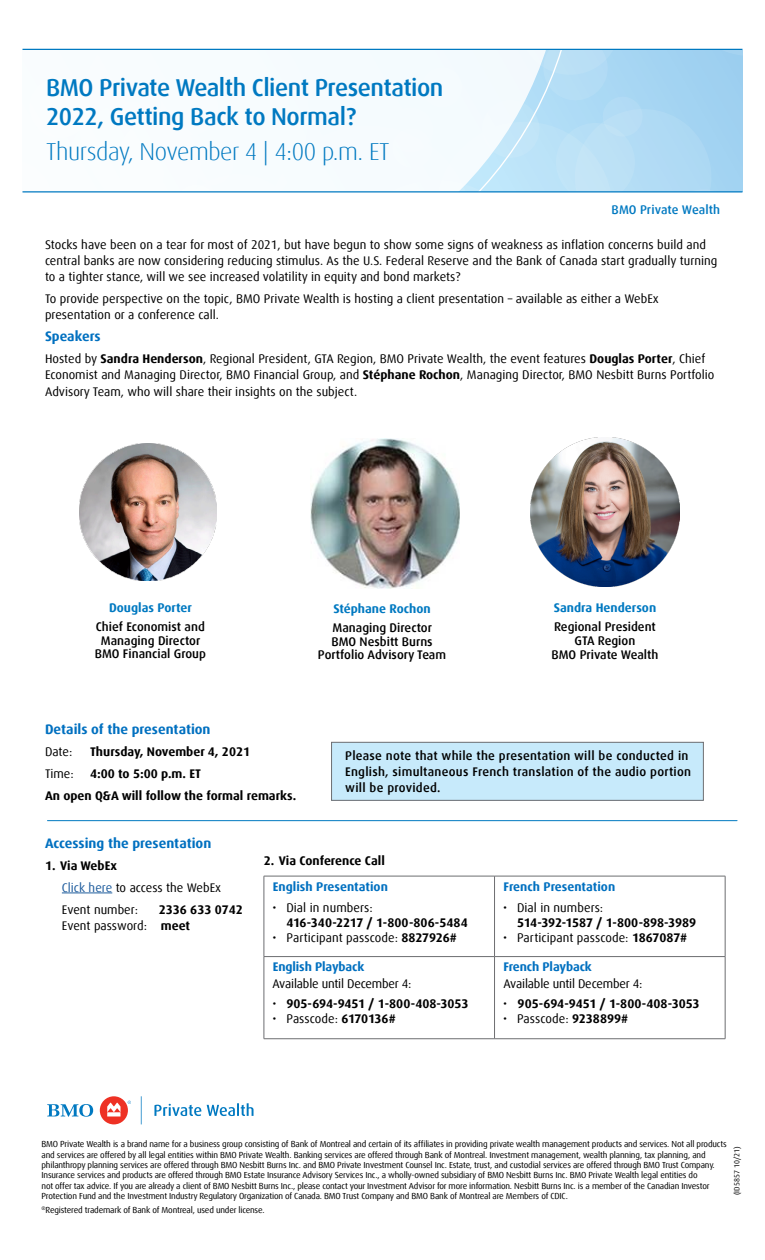
<style>
.page{position:relative;width:765px;height:1260px;background:#fff}
.page>*{position:absolute;margin:0;border:0;box-sizing:border-box;transform-origin:0 0}
.t1{font:500 24.38px/28.8px "Dax Offc Pro";letter-spacing:-.02em;color:#0079c1}
.t2{font:300 24.38px "Dax Offc Pro";letter-spacing:-.02em;color:#0079c1}
.t3{font:700 13.75px "Dax Offc Pro";color:#0070c0}
.t4{font:12.5px/16.2px "Dax Offc Pro";color:#000}
.t5{font:700 12.5px/21.9px "Dax Offc Pro";color:#000}
.t6{font:500 12.5px/13.8px "Dax Offc Pro";color:#000;text-align:center}
.t7{font:500 12.5px/16.2px "Dax Offc Pro";letter-spacing:.02em;color:#000}
.t8{font:700 12.5px "Dax Offc Pro";letter-spacing:-.005em;color:#0070c0}
.t9{font:700 12.5px "Dax Offc Pro";color:#0079c1}
.t10{font:500 12.5px "Dax Offc Pro";letter-spacing:.005em;color:#0079c1}
.t11{font:8.75px/10.4px "Dax Offc Pro";letter-spacing:-.02em;color:#000}
.t12{font:7.5px "Dax Offc Pro";color:#000}
.s1{font-weight:700}
.s2{color:#215e9e}
.s3{font-weight:400}
</style>
<div class="page">
<svg style="left:579px;top:50px;width:163px;height:141px"></svg>
<svg style="left:22px;top:48px;width:557px;height:145px"></svg>
<hr style="left:22px;top:49px;width:720px;height:1px;background:#0079c1">
<hr style="left:22px;top:191px;width:720px;height:1px;background:#0079c1">
<hr style="left:62px;top:893px;width:50px;height:1px;background:#215e9e">
<hr style="left:264px;top:876px;width:231px;height:1px;background:#6d6e71">
<hr style="left:264px;top:876px;width:1px;height:80px;background:#6d6e71">
<hr style="left:495px;top:876px;width:230px;height:1px;background:#6d6e71">
<hr style="left:494px;top:876px;width:1px;height:80px;background:#6d6e71">
<hr style="left:725px;top:876px;width:1px;height:80px;background:#6d6e71">
<hr style="left:264px;top:956px;width:231px;height:1px;background:#6d6e71">
<hr style="left:264px;top:957px;width:1px;height:82px;background:#6d6e71">
<hr style="left:495px;top:956px;width:230px;height:1px;background:#6d6e71">
<hr style="left:494px;top:957px;width:1px;height:82px;background:#6d6e71">
<hr style="left:725px;top:957px;width:1px;height:82px;background:#6d6e71">
<hr style="left:264px;top:1039px;width:231px;height:1px;background:#6d6e71">
<hr style="left:495px;top:1039px;width:230px;height:1px;background:#6d6e71">
<div style="left:332px;top:742px;width:371px;height:58px;background:#c7eafb"></div>
<div style="left:331px;top:742px;width:373px;height:59px;border:1px solid #6d6e71"></div>
<hr style="left:47px;top:820px;width:690px;height:1px;background:#0079c1">
<div style="left:100px;top:1096px;width:28px;height:28px;background:#ee3124;border-radius:50%"></div>
<svg style="left:107px;top:1103px;width:14px;height:14px"></svg>
<svg style="left:154px;top:1104px;width:47px;height:12px"></svg>
<svg style="left:207px;top:1103px;width:47px;height:13px"></svg>
<svg style="left:47px;top:1104px;width:46px;height:13px"></svg>
<svg style="left:141px;top:1096px;width:1px;height:28px"></svg>
<img style="left:80px;top:444px;width:136px;height:137px">
<img style="left:531px;top:438px;width:148px;height:148px">
<img style="left:310px;top:439px;width:150px;height:149px">
<h1 class="t1" style="left:46px;top:74px;width:399px">BMO Private Wealth Client Presentation<br>2022, Getting Back to Normal?</h1>
<h1 class="t2" style="left:46px;top:136px;width:345px">Thursday, November 4 | 4:00 p.m. ET</h1>
<h3 class="t10" style="left:612px;top:202px;width:110px">BMO Private Wealth</h3>
<p class="t4" style="left:45px;top:236px;width:674px">Stocks have been on a tear for most of 2021, but have begun to show some signs of weakness as inflation concerns build and central banks are now considering reducing stimulus. As the U.S. Federal Reserve and the Bank of Canada start gradually turning to a tighter stance, will we see increased volatility in equity and bond markets?</p>
<h3 class="t4" style="left:45px;top:291px;width:615px">To provide perspective on the topic, BMO Private Wealth is hosting a client presentation – available as either a WebEx presentation or a conference call.</h3>
<h2 class="t3" style="left:45px;top:328px;width:57px">Speakers</h2>
<p class="t4" style="left:45px;top:351px;width:671px">Hosted by <span class="s1">Sandra Henderson</span>, Regional President, GTA Region, BMO Private Wealth, the event features <span class="s1">Douglas Porter</span>, Chief<br>Economist and Managing Director, BMO Financial Group, and <span class="s1">Stéphane Rochon</span>, Managing Director, BMO Nesbitt Burns Portfolio<br>Advisory Team, who will share their insights on the subject.</p>
<h3 class="t9" style="left:109px;top:599px;width:84px">Douglas Porter</h3>
<h3 class="t6" style="left:95px;top:620px;width:113px">Chief Economist and<br>Managing Director<br>BMO Financial Group</h3>
<h3 class="t9" style="left:333px;top:600px;width:99px">Stéphane Rochon</h3>
<h3 class="t6" style="left:318px;top:621px;width:130px">Managing Director<br>BMO Nesbitt Burns<br>Portfolio Advisory Team</h3>
<h3 class="t9" style="left:554px;top:599px;width:104px">Sandra Henderson</h3>
<h3 class="t6" style="left:552px;top:620px;width:108px">Regional President<br>GTA Region<br>BMO Private Wealth</h3>
<h2 class="t3" style="left:45px;top:721px;width:167px">Details of the presentation</h2>
<h3 class="t4" style="left:45px;top:744px;width:29px">Date:</h3>
<h3 class="t5" style="left:90px;top:741px;width:162px">Thursday, November 4, 2021</h3>
<h3 class="t4" style="left:45px;top:766px;width:30px">Time:</h3>
<h3 class="t7" style="left:345px;top:748px;width:347px">Please note that while the presentation will be conducted in<br>English, simultaneous French translation of the audio portion will be provided.</h3>
<h3 class="t5" style="left:45px;top:763px;width:253px;text-indent:45px">4:00 to 5:00 p.m. ET<br>An open Q&amp;A will follow the formal remarks.</h3>
<h2 class="t3" style="left:45px;top:835px;width:168px">Accessing the presentation</h2>
<h3 class="t4" style="left:62px;top:855px;width:161px;line-height:21.9px;text-indent:-17px"><span class="s1">1. Via WebEx<br></span><span class="s2">Click here</span> to access the WebEx<br>Event number:</h3>
<h3 class="t5" style="left:264px;top:850px;width:123px">2. Via Conference Call</h3>
<h3 class="t8" style="left:273px;top:878px;width:117px">English Presentation</h3>
<h3 class="t4" style="left:273px;top:899px;width:101px">• Dial in numbers:</h3>
<h3 class="t5" style="left:286px;top:911px;width:183px">416-340-2217 / 1-800-806-5484</h3>
<h3 class="t4" style="left:273px;top:929px;width:186px">• Participant passcode: <span class="s1">8827926#</span></h3>
<h3 class="t8" style="left:504px;top:878px;width:113px">French Presentation</h3>
<h3 class="t4" style="left:503px;top:899px;width:101px">• Dial in numbers:</h3>
<h3 class="t5" style="left:517px;top:911px;width:181px">514-392-1587 / 1-800-898-3989</h3>
<h3 class="t4" style="left:503px;top:929px;width:185px">• Participant passcode: <span class="s1">1867087#</span></h3>
<h3 class="t5" style="left:62px;top:901px;width:183px;line-height:16.2px;text-indent:97px">2336 633 0742<br><span class="s3">Event password:</span> meet</h3>
<h3 class="t8" style="left:273px;top:959px;width:93px">English Playback</h3>
<h3 class="t4" style="left:273px;top:975px;width:140px">Available until December 4:</h3>
<h3 class="t5" style="left:273px;top:993px;width:197px"><span class="s3">•</span> 905-694-9451 / 1-800-408-3053</h3>
<h3 class="t4" style="left:273px;top:1011px;width:125px">• Passcode: <span class="s1">6170136#</span></h3>
<h3 class="t8" style="left:503px;top:959px;width:90px">French Playback</h3>
<h3 class="t4" style="left:503px;top:975px;width:140px">Available until December 4:</h3>
<h3 class="t5" style="left:503px;top:993px;width:198px"><span class="s3">•</span> 905-694-9451 / 1-800-408-3053</h3>
<h3 class="t4" style="left:503px;top:1011px;width:127px">• Passcode: <span class="s1">9238899#</span></h3>
<p class="t11" style="left:42px;top:1139px;width:687px">BMO Private Wealth is a brand name for a business group consisting of Bank of Montreal and certain of its affiliates in providing private wealth management products and services. Not all products and services are offered by all legal entities within BMO Private Wealth. Banking services are offered through Bank of Montreal. Investment management, wealth planning, tax planning, and philanthropy planning services are offered through BMO Nesbitt Burns Inc. and BMO Private Investment Counsel Inc. Estate, trust, and custodial services are offered through BMO Trust Company.<br>Insurance services and products are offered through BMO Estate Insurance Advisory Services Inc., a wholly-owned subsidiary of BMO Nesbitt Burns Inc. BMO Private Wealth legal entities do<br>not offer tax advice. If you are already a client of BMO Nesbitt Burns Inc., please contact your Investment Advisor for more information. Nesbitt Burns Inc. is a member of the Canadian Investor Protection Fund and the Investment Industry Regulatory Organization of Canada. BMO Trust Company and BMO Bank of Montreal are Members of CDIC.</p>
<p class="t11" style="left:42px;top:1205px;width:225px"><sup>®</sup>Registered trademark of Bank of Montreal, used under license.</p>
<p class="t12" style="left:732px;top:1195px;width:50px;rotate:-90deg">(ID5857 10/21)</p>
</div>
